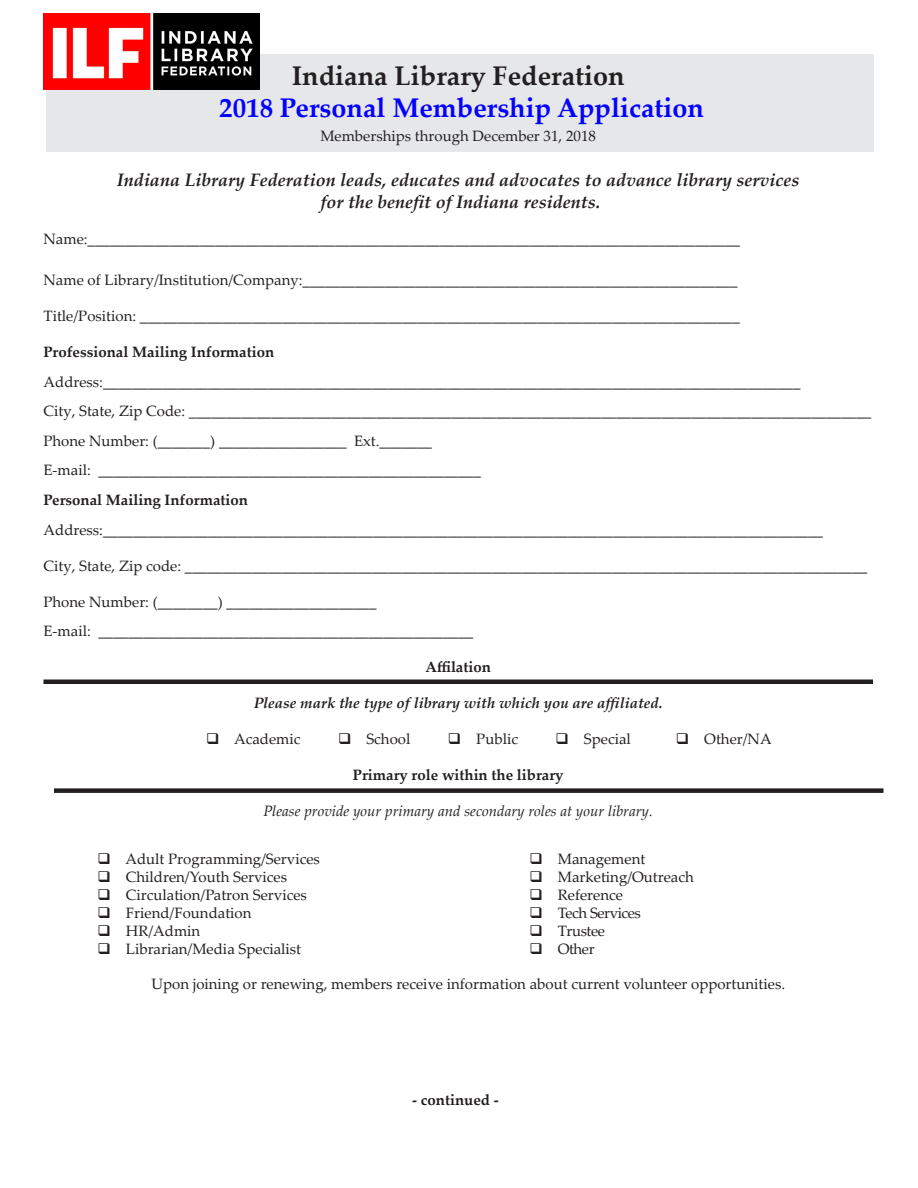
<style>
.page{position:relative;width:918px;height:1188px;background:#fff}
.page>*{position:absolute;margin:0;border:0;box-sizing:border-box;transform-origin:0 0}
.t1{font:700 27px "Palatino Linotype";color:#0400ff}
.t2{font:700 27px "Palatino Linotype";color:#231f20}
.t3{font:italic 700 18px/21.6px "Palatino Linotype";color:#231f20;text-align:center}
.t4{font:15px/29.5px "Palatino Linotype";color:#231f20}
.t5{font:700 15px "Palatino Linotype";color:#231f20}
.t6{font:italic 15px "Palatino Linotype";color:#231f20}
.t7{font:italic 700 15px "Palatino Linotype";color:#231f20}
.t8{font:15px "Palatino Linotype";letter-spacing:-.03em;color:#231f20}
</style>
<div class="page">
<div style="left:46px;top:54px;width:828px;height:98px;background:#e6e7e9"></div>
<div style="left:54px;top:788px;width:830px;height:5px;background:#231f20"></div>
<hr style="left:44px;top:680px;width:829px;height:4px;background:#231f20">
<img style="left:44px;top:13px;width:215px;height:77px">
<h1 class="t2" style="left:292px;top:56px;width:334px">Indiana Library Federation</h1>
<h1 class="t1" style="left:219px;top:89px;width:486px">2018 Personal Membership Application</h1>
<p class="t4" style="left:320px;top:120px;width:277px">Memberships through December 31, 2018</p>
<p class="t3" style="left:117px;top:169px;width:684px">Indiana Library Federation leads, educates and advocates to advance library services for the benefit of Indiana residents.</p>
<p class="t4" style="left:44px;top:223px;width:698px">Name:_______________________________________________________________________________________</p>
<p class="t4" style="left:44px;top:265px;width:696px">Name of Library/Institution/Company:__________________________________________________________</p>
<p class="t4" style="left:44px;top:301px;width:698px">Title/Position: ________________________________________________________________________________</p>
<p class="t5" style="left:44px;top:341px;width:232px">Professional Mailing Information</p>
<p class="t4" style="left:44px;top:366px;width:829px">Address:_____________________________________________________________________________________________<br>City, State, Zip Code: ___________________________________________________________________________________________ Phone Number: (_______) _________________ Ext._______<br>E-mail: ___________________________________________________</p>
<p class="t5" style="left:44px;top:489px;width:206px">Personal Mailing Information</p>
<p class="t4" style="left:44px;top:514px;width:781px">Address:________________________________________________________________________________________________</p>
<p class="t4" style="left:44px;top:550px;width:825px">City, State, Zip code: ___________________________________________________________________________________________</p>
<p class="t4" style="left:44px;top:586px;width:431px">Phone Number: (________) ____________________<br>E-mail: __________________________________________________</p>
<p class="t5" style="left:426px;top:657px;width:67px">Affilation</p>
<p class="t7" style="left:254px;top:693px;width:410px">Please mark the type of library with which you are affiliated.</p>
<p class="t4" style="left:206px;top:724px;width:96px">❑ Academic</p>
<p class="t4" style="left:338px;top:724px;width:74px">❑ School</p>
<p class="t4" style="left:448px;top:724px;width:72px">❑ Public</p>
<p class="t4" style="left:556px;top:724px;width:77px">❑ Special</p>
<p class="t4" style="left:676px;top:724px;width:97px">❑ Other/NA</p>
<p class="t5" style="left:353px;top:765px;width:212px">Primary role within the library</p>
<p class="t6" style="left:264px;top:800px;width:391px">Please provide your primary and secondary roles at your library.</p>
<p class="t4" style="left:98px;top:843px;width:224px">❑ Adult Programming/Services</p>
<p class="t4" style="left:530px;top:843px;width:117px">❑ Management</p>
<p class="t4" style="left:98px;top:861px;width:191px">❑ Children/Youth Services</p>
<p class="t4" style="left:530px;top:861px;width:166px">❑ Marketing/Outreach</p>
<p class="t4" style="left:98px;top:879px;width:211px">❑ Circulation/Patron Services</p>
<p class="t4" style="left:530px;top:879px;width:95px">❑ Reference</p>
<p class="t4" style="left:98px;top:897px;width:156px">❑ Friend/Foundation</p>
<p class="t8" style="left:530px;top:902px;width:113px">❑ Tech Services</p>
<p class="t4" style="left:98px;top:915px;width:104px">❑ HR/Admin</p>
<p class="t8" style="left:530px;top:920px;width:77px">❑ Trustee</p>
<p class="t4" style="left:98px;top:933px;width:205px">❑ Librarian/Media Specialist</p>
<p class="t4" style="left:530px;top:933px;width:67px">❑ Other</p>
<p class="t4" style="left:152px;top:969px;width:635px">Upon joining or renewing, members receive information about current volunteer opportunities.</p>
<p class="t5" style="left:412px;top:1089px;width:88px">- continued -</p>
</div>
